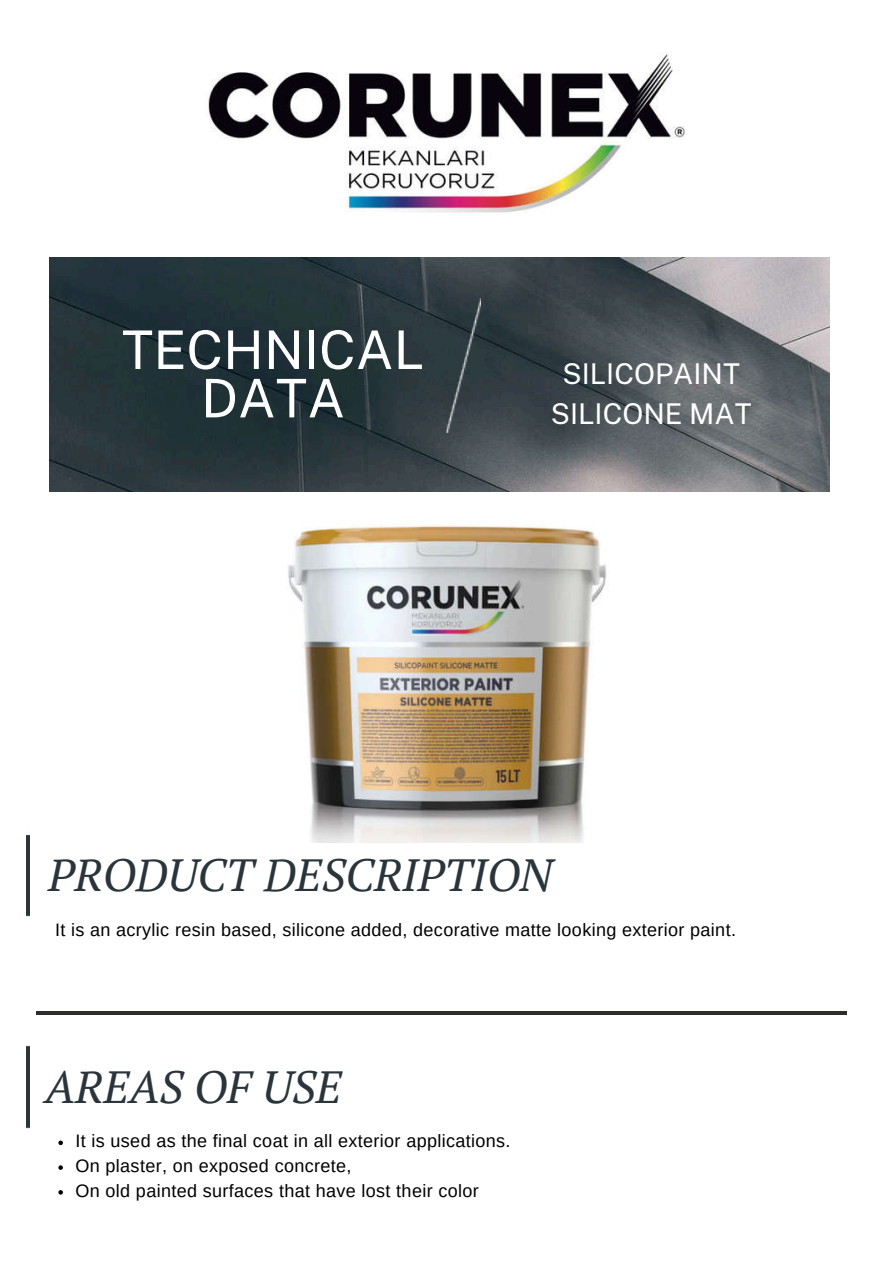
<style>
.page{position:relative;width:894px;height:1264px;background:#fff}
.page>*{position:absolute;margin:0;border:0;box-sizing:border-box;transform-origin:0 0}
.t1{font:53.25px/48.3px "Public Sans";color:#fff;text-align:center}
.t2{font:italic 45px "PT Serif";color:#2a353b}
.t3{font:28.5px/39.3px "Public Sans";color:#fff;text-align:center}
.t4{font:18px/24.8px "Arimo";letter-spacing:.02em;color:#000}
</style>
<div class="page">
<img style="left:50px;top:257px;width:779px;height:234px">
<img style="left:445px;top:299px;width:35px;height:133px">
<img style="left:26px;top:834px;width:4px;height:83px">
<hr style="left:37px;top:1011px;width:809px;height:3px;background:#2e2d2c">
<img style="left:208px;top:52px;width:477px;height:161px">
<img style="left:26px;top:1045px;width:4px;height:84px">
<img style="left:287px;top:525px;width:320px;height:317px">
<svg style="left:58px;top:1140px;width:5px;height:5px"></svg>
<svg style="left:58px;top:1165px;width:5px;height:4px"></svg>
<svg style="left:58px;top:1190px;width:5px;height:4px"></svg>
<h1 class="t1" style="left:122px;top:322px;width:304px">TECHNICAL<br>DATA</h1>
<h3 class="t3" style="left:550px;top:352px;width:202px">SILICOPAINT<br>SILICONE MAT</h3>
<h2 class="t2" style="left:48px;top:846px;width:505px">PRODUCT DESCRIPTION</h2>
<p class="t4" style="left:55px;top:917px;width:682px">It is an acrylic resin based, silicone added, decorative matte looking exterior paint.</p>
<h2 class="t2" style="left:45px;top:1058px;width:298px">AREAS OF USE</h2>
<p class="t4" style="left:75px;top:1128px;width:436px">It is used as the final coat in all exterior applications.<br>On plaster, on exposed concrete,<br>On old painted surfaces that have lost their color</p>
</div>
